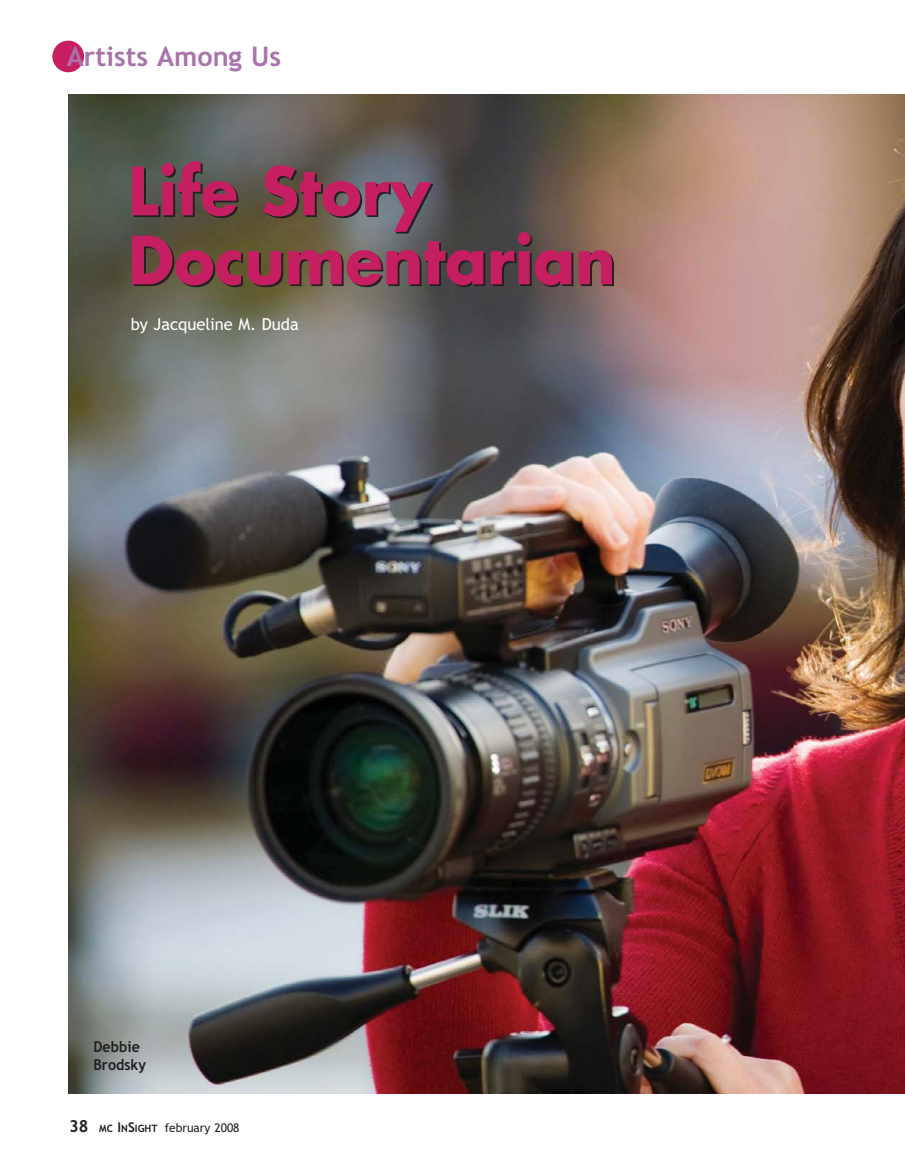
<style>
.page{position:relative;width:905px;height:1175px;background:#fff}
.page>*{position:absolute;margin:0;border:0;box-sizing:border-box;transform-origin:0 0}
.t1{font:700 64.5px/69px "Futura";color:#c51f62;scale:.95 1}
.t2{font:700 27px "Trebuchet MS";color:#a973ab}
.t3{font:16.5px "Trebuchet MS";color:#fff}
.t4{font:700 15px/18px "Trebuchet MS";color:#231f20;scale:.95 1}
.t5{font:12px "Trebuchet MS";color:#231f20}
.s1{font-weight:700;font-size:16.5px}
.s2{font-weight:700;font-size:10.2px}
.s3{font-weight:700;font-size:13.5px}
</style>
<div class="page">
<img style="left:52px;top:40px;width:852px;height:1054px">
<h2 class="t2" style="left:67px;top:46px;width:216px">Artists Among Us</h2>
<h1 class="t1" style="left:128px;top:162px;width:515px">Life Story<br>Documentarian</h1>
<h3 class="t3" style="left:131px;top:318px;width:169px">by Jacqueline M. Duda</h3>
<p class="t4" style="left:93px;top:1039px;width:57px">Debbie<br>Brodsky</p>
<p class="t5" style="left:69px;top:1122px;width:172px"><span class="s1">38</span> <span class="s2">MC</span> <span class="s3">I</span><span class="s2">N</span><span class="s3">S</span><span class="s2">IGHT</span> february 2008</p>
</div>
